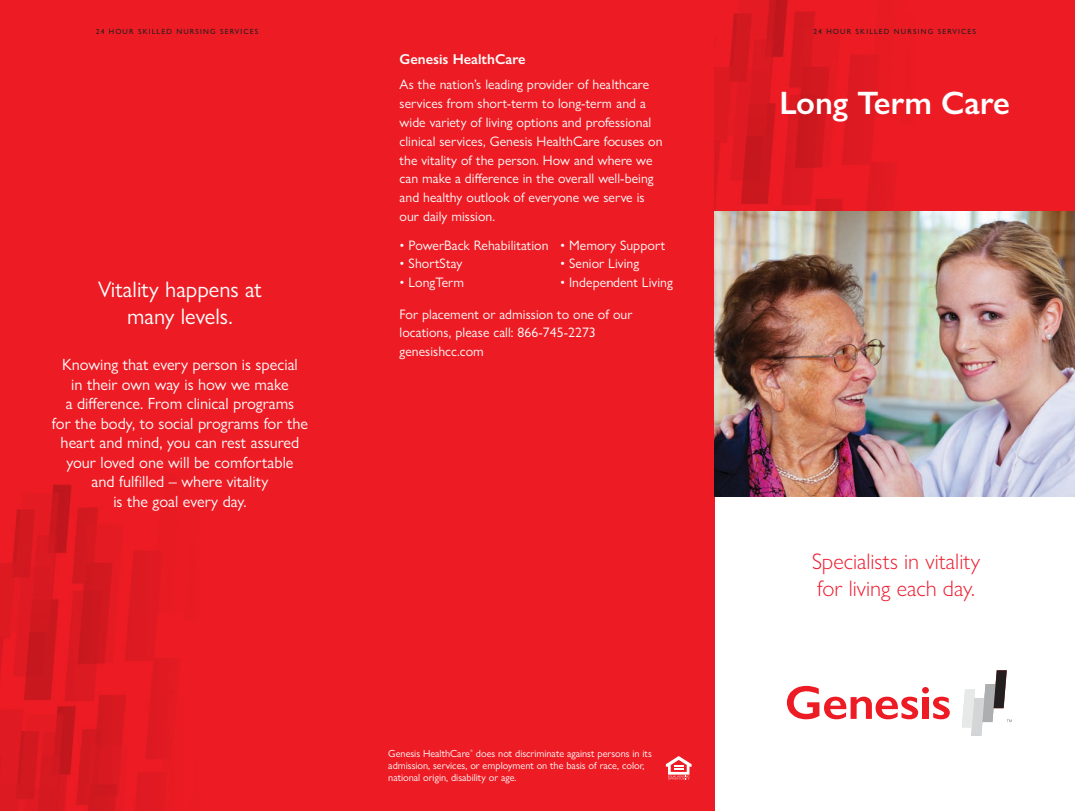
<style>
.page{position:relative;width:1075px;height:811px;background:#fff}
.page>*{position:absolute;margin:0;border:0;box-sizing:border-box;transform-origin:0 0}
.t1{font:600 32.5px "Gill Sans Nova";color:#fff}
.t2{font:300 22.5px/27px "Gill Sans Nova";color:#ed1b2f}
.t3{font:22.5px/27px "Gill Sans Nova";color:#fff;text-align:center}
.t4{font:16.25px/19.5px "Gill Sans Nova";color:#fff;text-align:center}
.t5{font:600 14.38px "Gill Sans Nova";color:#fff}
.t6{font:13.75px/18.8px "Gill Sans Nova";letter-spacing:.005em;color:#fff}
.t7{font:10.25px/11.9px "Gill Sans Nova";color:#fff}
.t8{font:500 7.5px "Gill Sans Nova";letter-spacing:.15em;color:#231f20}
.t9{font:3.62px "Gill Sans Nova";color:#fff}
</style>
<div class="page">
<div style="left:0;top:0;width:714px;height:810px;background:#ed1c24"></div>
<img style="left:0;top:484px;width:175px;height:326px">
<div style="left:702px;top:0;width:372px;height:211px;background:#ed1c24"></div>
<img style="left:714px;top:0;width:178px;height:211px">
<img style="left:714px;top:211px;width:360px;height:285px">
<svg style="left:666px;top:756px;width:25px;height:23px"></svg>
<svg style="left:786px;top:685px;width:163px;height:33px"></svg>
<svg style="left:962px;top:670px;width:49px;height:65px"></svg>
<p class="t8" style="left:96px;top:27px;width:164px">24 HOUR SKILLED NURSING SERVICES</p>
<p class="t3" style="left:98px;top:275px;width:165px">Vitality happens at many levels.</p>
<p class="t4" style="left:52px;top:354px;width:257px">Knowing that every person is special<br>in their own way is how we make<br>a diference. From clinical programs<br>for the body, to social programs for the heart and mind, you can rest assured your loved one will be comfortable<br>and fulflled – where vitality<br>is the goal every day.</p>
<p class="t5" style="left:399px;top:51px;width:127px">Genesis HealthCare</p>
<p class="t6" style="left:399px;top:75px;width:264px">As the nation’s leading provider of healthcare services from short-term to long-term and a wide variety of living options and professional clinical services, Genesis HealthCare focuses on the vitality of the person. How and where we can make a diference in the overall well-being and healthy outlook of everyone we serve is our daily mission.</p>
<p class="t6" style="left:399px;top:235px;width:267px">• PowerBack Rehabilitation • Memory Support</p>
<p class="t6" style="left:399px;top:254px;width:64px">• ShortStay</p>
<p class="t6" style="left:560px;top:254px;width:81px">• Senior Living</p>
<p class="t6" style="left:399px;top:273px;width:66px">• LongTerm</p>
<p class="t6" style="left:560px;top:273px;width:114px">• Independent Living</p>
<p class="t6" style="left:399px;top:304px;width:234px">For placement or admission to one of our locations, please call: 866-745-2273 genesishcc.com</p>
<p class="t7" style="left:388px;top:746px;width:83px">Genesis HealthCare</p>
<p class="t9" style="left:470px;top:748px;width:4px">®</p>
<p class="t7" style="left:388px;top:746px;width:265px;text-indent:88px">does not discriminate against persons in its admission, services, or employment on the basis of race, color, national origin, disability or age.</p>
<p class="t8" style="left:813px;top:27px;width:164px">24 HOUR SKILLED NURSING SERVICES</p>
<h1 class="t1" style="left:779px;top:82px;width:232px">Long Term Care</h1>
<p class="t2" style="left:812px;top:547px;width:170px">Specialists in vitality for living each day.</p>
</div>
